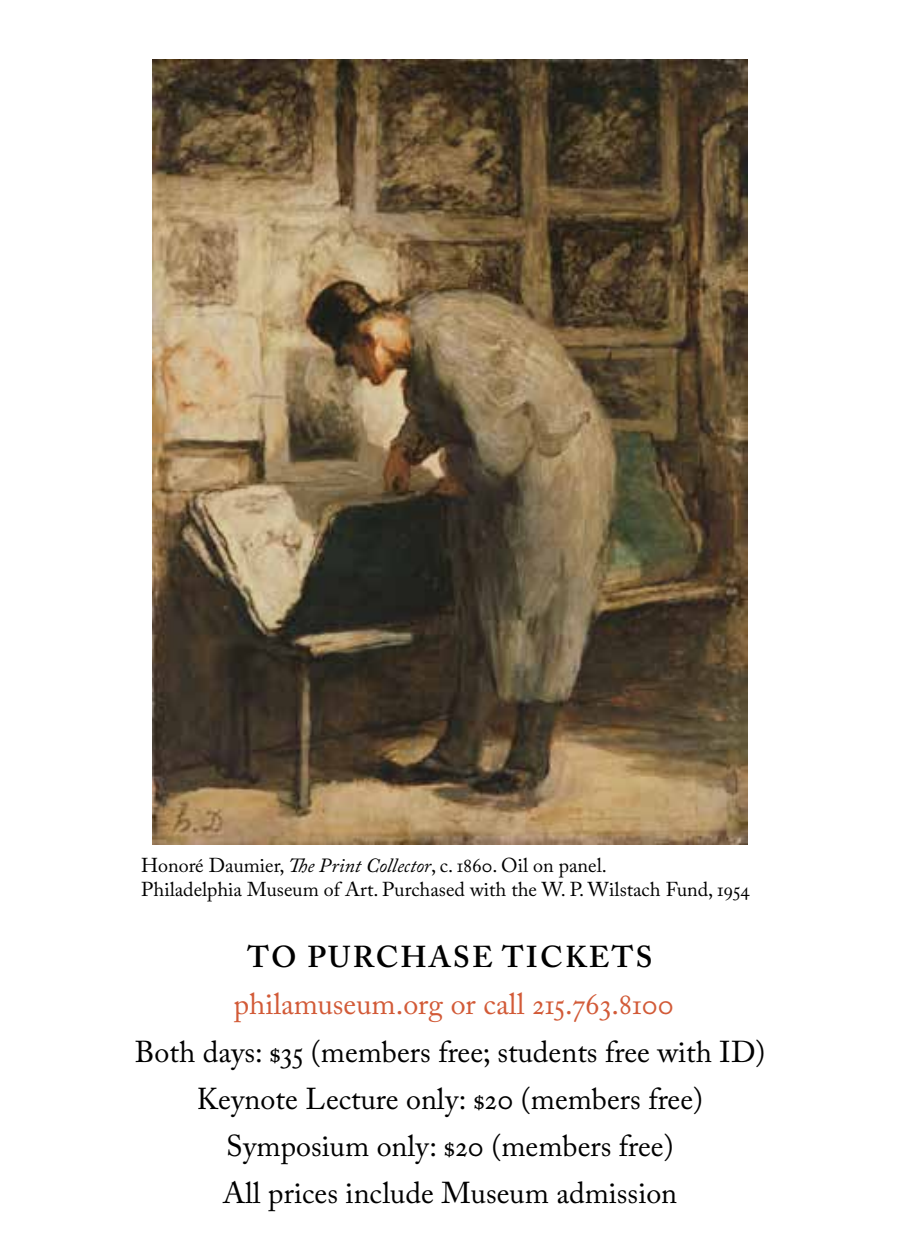
<style>
.page{position:relative;width:900px;height:1260px;background:#fff}
.page>*{position:absolute;margin:0;border:0;box-sizing:border-box;transform-origin:0 0}
.t1{font:30px/47.2px "Adobe Caslon Pro";color:#000;text-align:center}
.t2{font:30px "Adobe Caslon Pro";color:#d25a37}
.t3{font:600 30px "Adobe Caslon Pro";letter-spacing:.075em;color:#000}
.t4{font:20px/24px "Adobe Caslon Pro";color:#000}
.s1{font-style:italic}
</style>
<div class="page">
<img style="left:152px;top:59px;width:596px;height:786px">
<p class="t4" style="left:141px;top:853px;width:610px">Honoré Daumier, <span class="s1">The Print Collector</span>, c. 1860. Oil on panel.<br>Philadelphia Museum of Art. Purchased with the W. P. Wilstach Fund, 1954</p>
<p class="t3" style="left:248px;top:939px;width:406px">TO PURCHASE TICKETS</p>
<p class="t2" style="left:234px;top:987px;width:441px">philamuseum.org or call 215.763.8100</p>
<p class="t1" style="left:135px;top:1028px;width:632px">Both days: $35 (members free; students free with ID)<br>Keynote Lecture only: $20 (members free)<br>Symposium only: $20 (members free)<br>All prices include Museum admission</p>
</div>
